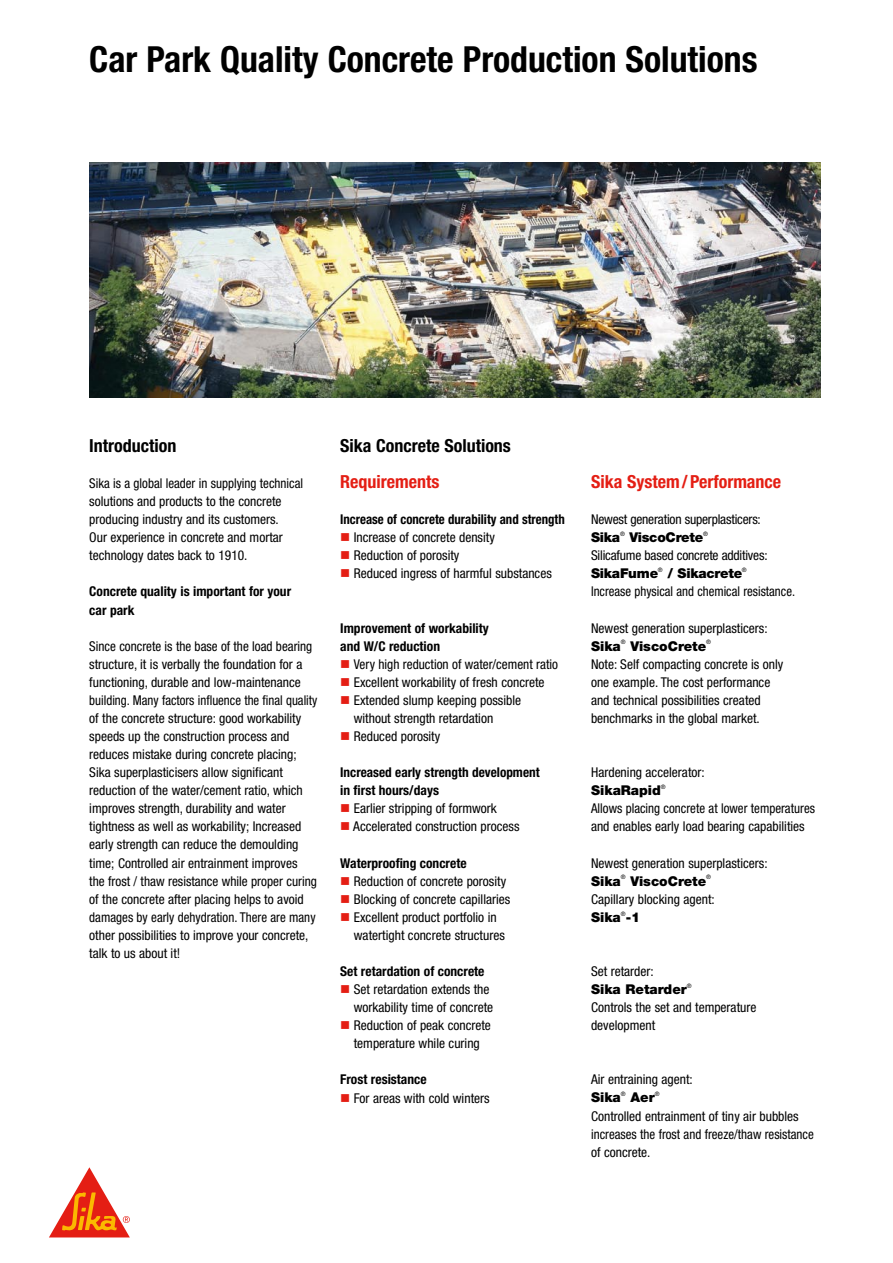
<style>
.page{position:relative;width:893px;height:1263px;background:#fff}
.page>*{position:absolute;margin:0;border:0;box-sizing:border-box;transform-origin:0 0}
.t1{font:700 condensed 36px "Helvetica Neue LT Pro";color:#000}
.t2{font:700 condensed 18px "Helvetica Neue LT Pro";color:#e41e14}
.t3{font:700 condensed 18px "Helvetica Neue LT Pro";color:#000}
.t4{font:condensed 13.5px/18px "Helvetica Neue LT Pro";color:#000}
.t5{font:condensed 13.5px/18.1px "Helvetica Neue LT Pro";color:#000;scale:.96 1}
.t6{font:700 condensed 13.5px/18.1px "Helvetica Neue LT Pro";color:#000}
.t7{font:900 13.5px "Helvetica Neue LT Pro";color:#000}
.t8{font:700 condensed 13.5px "Helvetica Neue LT Pro";color:#000;scale:.95 1}
.t9{font:condensed 13.5px "Helvetica Neue LT Pro";color:#000;scale:.95 1}
.t10{font:condensed 6.15px "Helvetica Neue LT Pro";color:#000}
.s1{color:#e41f13}
.s2{color:#e41e14}
</style>
<div class="page">
<img style="left:89px;top:163px;width:732px;height:235px">
<svg style="left:49px;top:1167px;width:81px;height:70px"></svg>
<h1 class="t1" style="left:89px;top:38px;width:670px">Car Park Quality Concrete Production Solutions</h1>
<h2 class="t3" style="left:89px;top:435px;width:89px">Introduction</h2>
<p class="t5" style="left:89px;top:474px;width:224px">Sika is a global leader in supplying technical solutions and products to the concrete producing industry and its customers.<br>Our experience in concrete and mortar technology dates back to 1910.</p>
<p class="t6" style="left:89px;top:583px;width:203px">Concrete quality is important for your car park</p>
<p class="t4" style="left:89px;top:637px;width:230px">Since concrete is the base of the load bearing structure, it is verbally the foundation for a functioning, durable and low-maintenance building. Many factors influence the final quality of the concrete structure: good workability speeds up the construction process and reduces mistake during concrete placing; Sika superplasticisers allow significant reduction of the water/cement ratio, which improves strength, durability and water tightness as well as workability; Increased early strength can reduce the demoulding time; Controlled air entrainment improves<br>the frost / thaw resistance while proper curing of the concrete after placing helps to avoid damages by early dehydration. There are many other possibilities to improve your concrete, talk to us about it!</p>
<h2 class="t3" style="left:340px;top:435px;width:172px">Sika Concrete Solutions</h2>
<h2 class="t2" style="left:340px;top:471px;width:101px">Requirements</h2>
<h2 class="t2" style="left:591px;top:471px;width:192px">Sika System/P<span class="s1">erformanc</span>e</h2>
<p class="t8" style="left:340px;top:511px;width:238px">Increase of concrete durability and strength</p>
<p class="t4" style="left:340px;top:528px;width:156px"><span class="s2">■</span> Increase of concrete density</p>
<p class="t4" style="left:340px;top:546px;width:121px"><span class="s2">■</span> Reduction of porosity</p>
<p class="t4" style="left:340px;top:564px;width:213px"><span class="s2">■</span> Reduced ingress of harmful substances</p>
<p class="t6" style="left:340px;top:619px;width:150px">Improvement of workability and W/C reduction</p>
<p class="t4" style="left:340px;top:655px;width:219px"><span class="s2">■</span> Very high reduction of water/cement ratio</p>
<p class="t4" style="left:340px;top:673px;width:206px"><span class="s2">■</span> Excellent workability of fresh concrete</p>
<p class="t4" style="left:354px;top:691px;width:169px;text-indent:-14px"><span class="s2">■</span> Extended slump keeping possible without strength retardation</p>
<p class="t4" style="left:340px;top:727px;width:102px"><span class="s2">■</span> Reduced porosity</p>
<p class="t6" style="left:340px;top:763px;width:201px">Increased early strength development in first hours/days</p>
<p class="t4" style="left:340px;top:799px;width:158px"><span class="s2">■</span> Earlier stripping of formwork</p>
<p class="t4" style="left:340px;top:817px;width:181px"><span class="s2">■</span> Accelerated construction process</p>
<p class="t6" style="left:340px;top:854px;width:128px">Waterproofing concrete</p>
<p class="t4" style="left:340px;top:872px;width:167px"><span class="s2">■</span> Reduction of concrete porosity</p>
<p class="t4" style="left:340px;top:890px;width:172px"><span class="s2">■</span> Blocking of concrete capillaries</p>
<p class="t4" style="left:354px;top:908px;width:152px;text-indent:-14px"><span class="s2">■</span> Excellent product portfolio in watertight concrete structures</p>
<p class="t6" style="left:340px;top:962px;width:146px">Set retardation of concrete</p>
<p class="t4" style="left:340px;top:980px;width:154px;text-align:right"><span class="s2">■</span> Set retardation extends the workability time of concrete</p>
<p class="t4" style="left:340px;top:1016px;width:152px;text-align:center"><span class="s2">■</span> Reduction of peak concrete temperature while curing</p>
<p class="t6" style="left:340px;top:1070px;width:88px">Frost resistance</p>
<p class="t4" style="left:340px;top:1088px;width:151px"><span class="s2">■</span> For areas with cold winters</p>
<p class="t4" style="left:591px;top:510px;width:171px">Newest generation superplasticers:</p>
<p class="t7" style="left:591px;top:529px;width:31px">Sika</p>
<p class="t10" style="left:620px;top:530px;width:6px">®</p>
<p class="t7" style="left:629px;top:529px;width:75px">ViscoCrete</p>
<p class="t10" style="left:703px;top:530px;width:6px">®</p>
<p class="t4" style="left:591px;top:546px;width:178px">Silicafume based concrete additives:</p>
<p class="t7" style="left:591px;top:565px;width:69px">SikaFume</p>
<p class="t10" style="left:658px;top:566px;width:6px">®</p>
<p class="t7" style="left:667px;top:565px;width:76px">/ Sikacrete</p>
<p class="t10" style="left:742px;top:566px;width:6px">®</p>
<p class="t9" style="left:591px;top:584px;width:216px">Increase physical and chemical resistance.</p>
<p class="t4" style="left:591px;top:619px;width:178px">Newest generation superplasticers:</p>
<p class="t7" style="left:591px;top:638px;width:31px">Sika</p>
<p class="t10" style="left:621px;top:639px;width:6px">®</p>
<p class="t7" style="left:630px;top:638px;width:77px">ViscoCrete</p>
<p class="t10" style="left:706px;top:639px;width:6px">®</p>
<p class="t4" style="left:591px;top:655px;width:194px">Note: Self compacting concrete is only one example. The cost performance and technical possibilities created benchmarks in the global market.</p>
<p class="t4" style="left:591px;top:763px;width:115px">Hardening accelerator:</p>
<p class="t7" style="left:591px;top:782px;width:71px">SikaRapid</p>
<p class="t10" style="left:661px;top:783px;width:6px">®</p>
<p class="t5" style="left:591px;top:799px;width:235px">Allows placing concrete at lower temperatures and enables early load bearing capabilities</p>
<p class="t4" style="left:591px;top:853px;width:178px">Newest generation superplasticers:</p>
<p class="t7" style="left:591px;top:873px;width:31px">Sika</p>
<p class="t10" style="left:621px;top:873px;width:6px">®</p>
<p class="t7" style="left:630px;top:873px;width:77px">ViscoCrete</p>
<p class="t10" style="left:706px;top:873px;width:6px">®</p>
<p class="t4" style="left:591px;top:890px;width:125px">Capillary blocking agent:</p>
<p class="t7" style="left:591px;top:909px;width:51px">Sika -1</p>
<p class="t10" style="left:621px;top:910px;width:6px">®</p>
<p class="t4" style="left:591px;top:962px;width:64px">Set retarder:</p>
<p class="t7" style="left:591px;top:981px;width:97px">Sika Retarder</p>
<p class="t10" style="left:687px;top:982px;width:6px">®</p>
<p class="t4" style="left:591px;top:998px;width:167px">Controls the set and temperature development</p>
<p class="t4" style="left:591px;top:1070px;width:103px">Air entraining agent:</p>
<p class="t7" style="left:591px;top:1089px;width:31px">Sika</p>
<p class="t10" style="left:621px;top:1090px;width:6px">®</p>
<p class="t7" style="left:630px;top:1089px;width:26px">Aer</p>
<p class="t10" style="left:655px;top:1090px;width:6px">®</p>
<p class="t4" style="left:591px;top:1106px;width:224px">Controlled entrainment of tiny air bubbles increases the frost and freeze/thaw resistance of concrete.</p>
</div>
